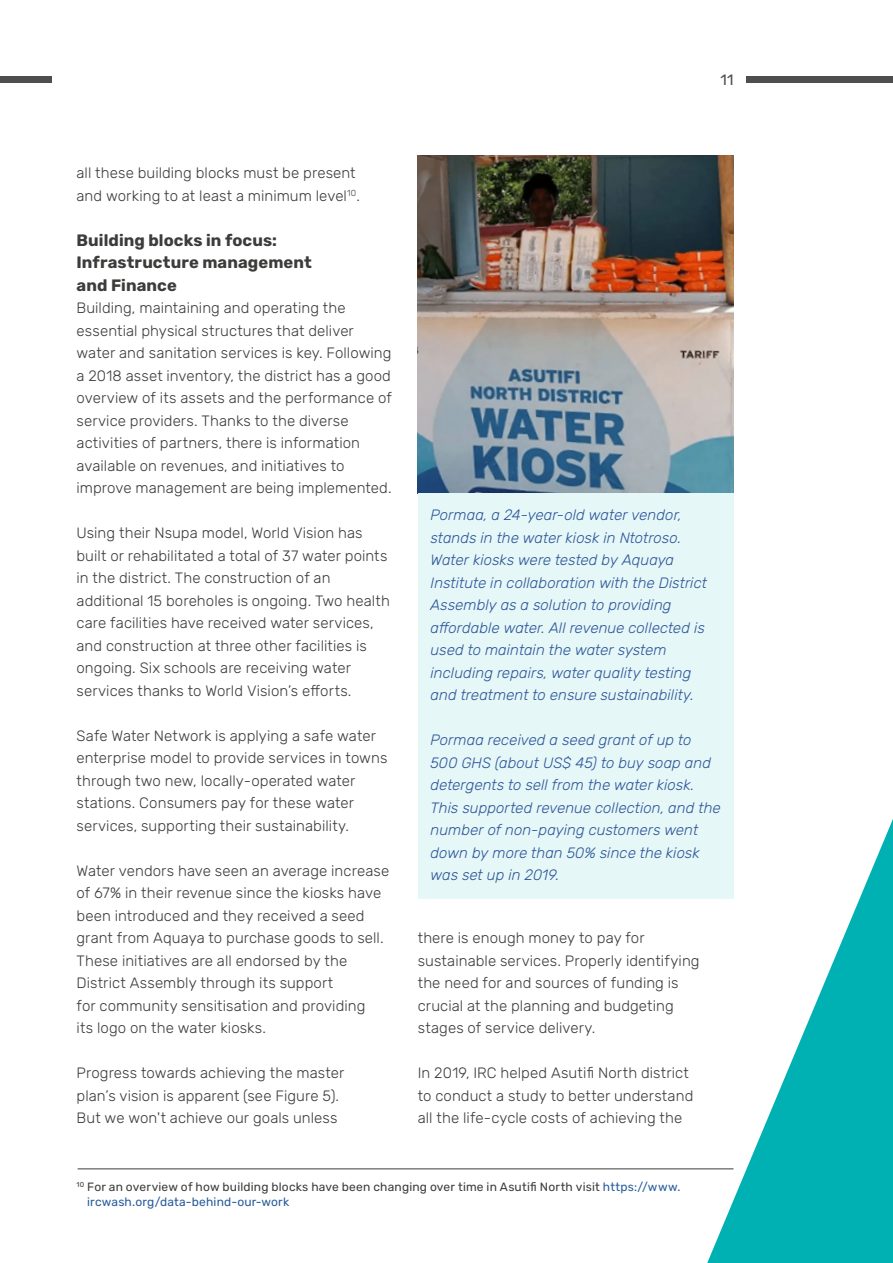
<style>
.page{position:relative;width:893px;height:1263px;background:#fff}
.page>*{position:absolute;margin:0;border:0;box-sizing:border-box;transform-origin:0 0}
._04_Body{font:700 16.5px/22.5px "Rubik";letter-spacing:.005em;color:#3c3c3b}
._04_Body-2{font:300 15px/22.5px "Rubik";letter-spacing:.005em;color:#3c3c3b}
._04_Body-3{font:italic 300 15px/22.5px "Rubik";letter-spacing:.005em;color:#2d569b}
.t1{font:15px "Rubik";color:#4e4e4d}
._05_Bijschrift{font:12px/15px "Rubik";letter-spacing:.015em;color:#3c3c3b}
.s1{color:#275b9b}
</style>
<div class="page">
<svg style="left:707px;top:819px;width:186px;height:444px"></svg>
<div style="left:746px;top:77px;width:147px;height:6px;background:#4e4e4d"></div>
<div style="left:0;top:77px;width:51px;height:6px;background:#4e4e4d"></div>
<img style="left:418px;top:156px;width:315px;height:337px">
<hr style="left:78px;top:1168px;width:655px;height:1px;background:#3c3c3b">
<div style="left:418px;top:493px;width:315px;height:405px;background:#e6f7f7"></div>
<p class="t1" style="left:720px;top:71px;width:15px">11</p>
<p class="_04_Body-2" style="left:77px;top:162px;width:285px">all these building blocks must be present and working to at least a minimum level<sup>10</sup>.</p>
<p class="_04_Body" style="left:77px;top:229px;width:237px">Building blocks in focus:<br>Infrastructure management and Finance</p>
<p class="_04_Body-2" style="left:77px;top:297px;width:317px">Building, maintaining and operating the essential physical structures that deliver water and sanitation services is key. Following a 2018 asset inventory, the district has a good overview of its assets and the performance of service providers. Thanks to the diverse activities of partners, there is information available on revenues, and initiatives to improve management are being implemented.</p>
<p class="_04_Body-2" style="left:77px;top:522px;width:315px">Using their Nsupa model, World Vision has built or rehabilitated a total of 37 water points in the district. The construction of an additional 15 boreholes is ongoing. Two health care facilities have received water services, and construction at three other facilities is ongoing. Six schools are receiving water services thanks to World Vision’s efforts.</p>
<p class="_04_Body-2" style="left:77px;top:725px;width:312px">Safe Water Network is applying a safe water enterprise model to provide services in towns through two new, locally-operated water stations. Consumers pay for these water services, supporting their sustainability.</p>
<p class="_04_Body-2" style="left:77px;top:860px;width:314px">Water vendors have seen an average increase of 67% in their revenue since the kiosks have been introduced and they received a seed grant from Aquaya to purchase goods to sell.<br>These initiatives are all endorsed by the District Assembly through its support<br>for community sensitisation and providing<br>its logo on the water kiosks.</p>
<p class="_04_Body-2" style="left:77px;top:1062px;width:269px">Progress towards achieving the master plan’s vision is apparent (see Figure 5).<br>But we won't achieve our goals unless</p>
<p class="_04_Body-3" style="left:431px;top:504px;width:278px">Pormaa, a 24-year-old water vendor, stands in the water kiosk in Ntotroso.<br>Water kiosks were tested by Aquaya Institute in collaboration with the District Assembly as a solution to providing affordable water. All revenue collected is used to maintain the water system including repairs, water quality testing and treatment to ensure sustainability.</p>
<p class="_04_Body-3" style="left:431px;top:729px;width:292px">Pormaa received a seed grant of up to 500 GHS (about US$ 45) to buy soap and detergents to sell from the water kiosk.<br>This supported revenue collection, and the number of non-paying customers went down by more than 50% since the kiosk was set up in 2019.</p>
<p class="_04_Body-2" style="left:418px;top:927px;width:283px">there is enough money to pay for sustainable services. Properly identifying the need for and sources of funding is crucial at the planning and budgeting stages of service delivery.</p>
<p class="_04_Body-2" style="left:418px;top:1062px;width:277px">In 2019, IRC helped Asutifi North district to conduct a study to better understand all the life-cycle costs of achieving the</p>
<p class="_05_Bijschrift" style="left:87px;top:1180px;width:595px;text-indent:-11px"><sup>10</sup> For an overview of how building blocks have been changing over time in Asutifi North visit <span class="s1">https://www. ircwash.org/data-behind-our-work</span></p>
</div>
